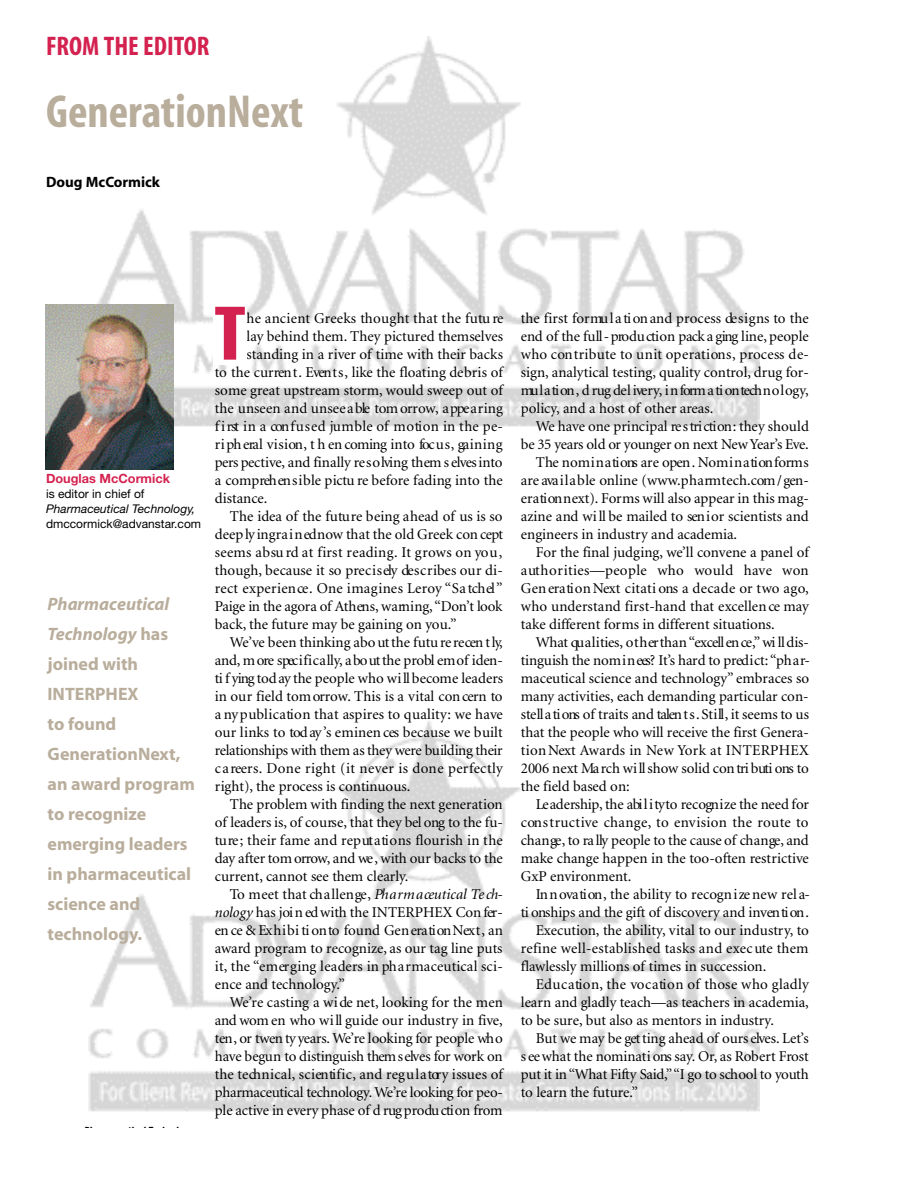
<style>
.page{position:relative;width:918px;height:1188px;background:#fff}
.page>*{position:absolute;margin:0;border:0;box-sizing:border-box;transform-origin:0 0}
.t1{font:extra-condensed 74.25px "Helvetica";color:#d42250}
.t2{font:700 condensed 46.5px "Myriad";color:#b9ad9c}
.t3{font:700 condensed 27px "Myriad";color:#d42250}
.t4{font:700 18px/30px "Myriad";color:#b9ad9c}
.t5{font:15px/18px "Minion";color:#000;text-align:justify}
.t6{font:15px "Minion";letter-spacing:-.02em;color:#000}
.t7{font:15px "Minion";letter-spacing:.02em;color:#000}
.t8{font:15px "Minion";letter-spacing:-.025em;color:#000}
.t9{font:15px "Minion";letter-spacing:-.04em;color:#000}
.t10{font:15px "Minion";letter-spacing:-.03em;color:#000}
.t11{font:700 15px "Myriad";color:#000}
.t12{font:700 12.75px "Helvetica Neue";color:#d42250}
.t13{font:12px "Helvetica Neue";color:#000}
.t14{font:italic 12px "Helvetica Neue";color:#000}
.s1{font-style:italic}
</style>
<div class="page">
<img style="left:88px;top:37px;width:672px;height:1075px">
<div style="left:213px;top:307px;width:34px;height:58px;background:#fff"></div>
<img style="left:45px;top:304px;width:129px;height:166px">
<h3 class="t3" style="left:46px;top:36px;width:165px">FROM THE EDITOR</h3>
<h2 class="t2" style="left:46px;top:95px;width:259px">GenerationNext</h2>
<p class="t11" style="left:46px;top:177px;width:115px">Doug McCormick</p>
<p class="t12" style="left:46px;top:474px;width:125px">Douglas McCormick</p>
<p class="t13" style="left:46px;top:490px;width:100px">is editor in chief of</p>
<p class="t14" style="left:46px;top:504px;width:151px">Pharmaceutical Technology,</p>
<p class="t13" style="left:46px;top:520px;width:157px">dmccormick@advanstar.com</p>
<p class="t4" style="left:48px;top:591px;width:149px"><span class="s1">Pharmaceutical<br>Technology</span> has joined with<br>INTERPHEX<br>to found<br>GenerationNext, an award program to recognize emerging leaders in pharmaceutical science and technology.</p>
<h1 class="t1" style="left:214px;top:307px;width:33px">T</h1>
<p class="t5" style="left:247px;top:310px;width:258px">he ancient Greeks thought that the futu re</p>
<p class="t5" style="left:247px;top:328px;width:258px">lay behind them. They pictured themselves</p>
<p class="t5" style="left:247px;top:346px;width:258px">standing in a river of time with their backs</p>
<p class="t5" style="left:215px;top:364px;width:289px">to the curren t . Even t s , like the floa ting debris of</p>
<p class="t5" style="left:215px;top:382px;width:290px">some great upstream storm, would sweep out of</p>
<p class="t5" style="left:215px;top:400px;width:290px">the unseen and unsee a ble tom orrow, a ppe a rin g</p>
<p class="t5" style="left:215px;top:418px;width:290px">f i rst in a con f u s ed ju m ble of m o tion in the pe-</p>
<p class="t9" style="left:215px;top:438px;width:289px">ri ph eral vis ion , t h en coming into foc u s , ga in in g</p>
<p class="t6" style="left:215px;top:456px;width:289px">pers pective , and finally re s o lving them s elves into</p>
<p class="t5" style="left:215px;top:472px;width:289px">a com preh en s i ble pictu re before fading into the</p>
<p class="t5" style="left:215px;top:490px;width:54px">distance.</p>
<p class="t5" style="left:230px;top:508px;width:274px">The idea of the futu re being ahead of us is so</p>
<p class="t5" style="left:215px;top:526px;width:290px">deep ly ingra i n ed now that the old Greek con cept</p>
<p class="t5" style="left:215px;top:544px;width:289px">s eems absu rd at first re ad in g. It grows on yo u ,</p>
<p class="t5" style="left:215px;top:562px;width:290px">th o u gh , because it so prec i s ely de s c ribes our di-</p>
<p class="t5" style="left:215px;top:580px;width:289px">rect ex perien ce . One imagines Leroy “Sa tch el ”</p>
<p class="t5" style="left:215px;top:598px;width:289px">Pa ige in the agora of Ath en s , w a rn in g, “ Don’t loo k</p>
<p class="t5" style="left:215px;top:616px;width:243px">back, the future may be gaining on you.”</p>
<p class="t5" style="left:230px;top:634px;width:275px">We’ve been thinking abo ut the futu re recen t ly,</p>
<p class="t6" style="left:215px;top:654px;width:289px">a n d , m ore spec if ic a lly, a bo utthe probl emof iden-</p>
<p class="t5" style="left:215px;top:670px;width:290px">ti f ying tod ay the people who wi ll become leaders</p>
<p class="t5" style="left:215px;top:688px;width:289px">in our field tom orrow. This is a vital con cern to</p>
<p class="t5" style="left:215px;top:706px;width:289px">a ny public a tion that aspires to qu a lity: we have</p>
<p class="t5" style="left:215px;top:724px;width:289px">our links to tod ay ’s em in en ces because we bu ilt</p>
<p class="t6" style="left:215px;top:744px;width:289px">rela tionships with them as they were building their</p>
<p class="t7" style="left:215px;top:762px;width:289px">c a reers . Done right (it never is done perfect ly</p>
<p class="t5" style="left:215px;top:778px;width:197px">right), the process is continuous.</p>
<p class="t5" style="left:230px;top:796px;width:275px">The problem with finding the next generation</p>
<p class="t5" style="left:215px;top:814px;width:290px">of le aders is, of co u rs e , that they bel ong to the fu-</p>
<p class="t5" style="left:215px;top:832px;width:289px">tu re ; th eir fame and rep ut a ti ons flourish in the</p>
<p class="t5" style="left:215px;top:850px;width:289px">d ay after tom orrow, and we , with our backs to the</p>
<p class="t5" style="left:215px;top:868px;width:195px">current, cannot see them clearly.</p>
<p class="t5" style="left:230px;top:886px;width:275px">To meet that ch a llen ge , <span class="s1">Ph a rm a ceu tical Te ch-</span></p>
<p class="t5" style="left:215px;top:904px;width:290px"><span class="s1">n olo gy</span> has joi n ed with the INTERPHEX Con fer-</p>
<p class="t9" style="left:215px;top:924px;width:289px">en ce &amp; Ex h i bi ti on to found Gen era ti on Nex t , a n</p>
<p class="t5" style="left:215px;top:940px;width:289px">award program to recognize, as our tag line puts</p>
<p class="t5" style="left:215px;top:958px;width:290px">it, the “em er ging leaders in ph a rm aceutical sci-</p>
<p class="t5" style="left:215px;top:976px;width:131px">ence and technology.”</p>
<p class="t5" style="left:230px;top:994px;width:275px">We’re casting a wi de net, looking for the men</p>
<p class="t5" style="left:215px;top:1012px;width:289px">and wom en who wi ll guide our indu s try in five ,</p>
<p class="t8" style="left:215px;top:1032px;width:290px">ten , or twen ty ye a rs . We’re looking for people wh o</p>
<p class="t6" style="left:215px;top:1050px;width:289px">h ave begun to distinguish them s elves for work on</p>
<p class="t5" style="left:215px;top:1066px;width:289px">the tech n ic a l, s c ien tif ic , and reg u l a tory issues of</p>
<p class="t6" style="left:215px;top:1086px;width:290px">ph a rm aceutical tech n o logy.We’re looking for peo-</p>
<p class="t5" style="left:215px;top:1102px;width:289px">ple active in every phase of d rug produ cti on from</p>
<p class="t5" style="left:521px;top:310px;width:290px">the first formu l a ti on and process de s i gns to the end of the full - produ ction pack a ging line, peop le who con tribute to unit opera ti on s , process de&shy;sign, analytical testing, quality control, drug for&shy;mu l a ti on , d rug del ivery, i n form a ti on tech n o l ogy, policy, and a host of other areas.</p>
<p class="t5" style="left:536px;top:418px;width:275px">We have one principal re s tri cti on : th ey should</p>
<p class="t5" style="left:521px;top:436px;width:289px">be 35 ye a rs old or yo u n ger on next NewYe a r ’s Eve .</p>
<p class="t6" style="left:536px;top:456px;width:275px">The nom i n a ti ons are open . Nom i n a ti onform s</p>
<p class="t5" style="left:521px;top:472px;width:289px">a re ava i l a ble online (www.ph a rm tech .com / gen-</p>
<p class="t5" style="left:521px;top:490px;width:290px">era tion n ex t) . Forms will also appear in this mag-</p>
<p class="t5" style="left:521px;top:508px;width:289px">azine and wi ll be mailed to sen i or scien tists and</p>
<p class="t5" style="left:521px;top:526px;width:218px">engineers in industry and academia.</p>
<p class="t5" style="left:536px;top:544px;width:275px">For the final judging, we’ll convene a panel of</p>
<p class="t7" style="left:521px;top:564px;width:289px">a ut h oritie s — people who would have won</p>
<p class="t5" style="left:521px;top:580px;width:290px">G en era ti on Next citati ons a dec ade or two ago,</p>
<p class="t5" style="left:521px;top:598px;width:290px">who understand first-hand that excellen ce may</p>
<p class="t5" style="left:521px;top:616px;width:255px">take different forms in different situations.</p>
<p class="t10" style="left:536px;top:636px;width:275px">What qu a litie s , o t h erthan“excell en ce ,” wi ll dis-</p>
<p class="t6" style="left:521px;top:654px;width:291px">tinguish the nom i n ees? It’s hard to pred ict: “ph a r-</p>
<p class="t5" style="left:521px;top:670px;width:290px">maceutical science and technology” embraces so</p>
<p class="t5" style="left:521px;top:688px;width:289px">many activities, each demanding particular con-</p>
<p class="t5" style="left:521px;top:706px;width:290px">s tell a ti ons of traits and talen t s . S till, it seems to us</p>
<p class="t5" style="left:521px;top:724px;width:290px">that the people who will receive the first Genera-</p>
<p class="t5" style="left:521px;top:742px;width:289px">tion Next Aw a rds in New York at INTERPH E X</p>
<p class="t5" style="left:521px;top:760px;width:289px">2006 next Ma rch wi llshow solid con tri buti ons to</p>
<p class="t5" style="left:521px;top:778px;width:110px">the field based on:</p>
<p class="t6" style="left:536px;top:798px;width:275px">Le aders h ip, the abi l i tyto recogn ize the need for</p>
<p class="t7" style="left:521px;top:816px;width:289px">con s tru ctive ch a n ge , to envis ion the ro ute to</p>
<p class="t8" style="left:521px;top:834px;width:289px">ch a n ge , to ra lly people to the cause of ch a n ge , a n d</p>
<p class="t5" style="left:521px;top:850px;width:289px">make change happen in the too-often restrictive</p>
<p class="t5" style="left:521px;top:868px;width:112px">GxP environment.</p>
<p class="t5" style="left:536px;top:886px;width:276px">In n ova ti on , the ability to recogn i ze new rel a-</p>
<p class="t5" style="left:521px;top:904px;width:290px">ti onships and the gift of d is covery and inven ti on .</p>
<p class="t5" style="left:536px;top:922px;width:275px">Execution, the ability, vital to our industry, to</p>
<p class="t7" style="left:521px;top:942px;width:289px">refine well- e s t a blis h ed tasks and exec ute them</p>
<p class="t5" style="left:521px;top:958px;width:247px">flawlessly millions of times in succession.</p>
<p class="t7" style="left:536px;top:978px;width:275px">E du c a tion , the voc a ti on of those who gladly</p>
<p class="t5" style="left:521px;top:994px;width:289px">learn and gladly teach—as teachers in academia,</p>
<p class="t5" style="left:521px;top:1012px;width:255px">to be sure, but also as mentors in industry.</p>
<p class="t5" style="left:536px;top:1030px;width:275px">But we may be get ting ahead of o u rs elve s . Let’s</p>
<p class="t5" style="left:521px;top:1048px;width:289px">s ee what the nom in a ti ons say. O r, as Robert Fro s t</p>
<p class="t6" style="left:521px;top:1068px;width:289px">p ut it in“What Fifty Sa id ,”“I go to sch ool to yo uth</p>
<p class="t5" style="left:521px;top:1084px;width:119px">to learn the future.”</p>
</div>
